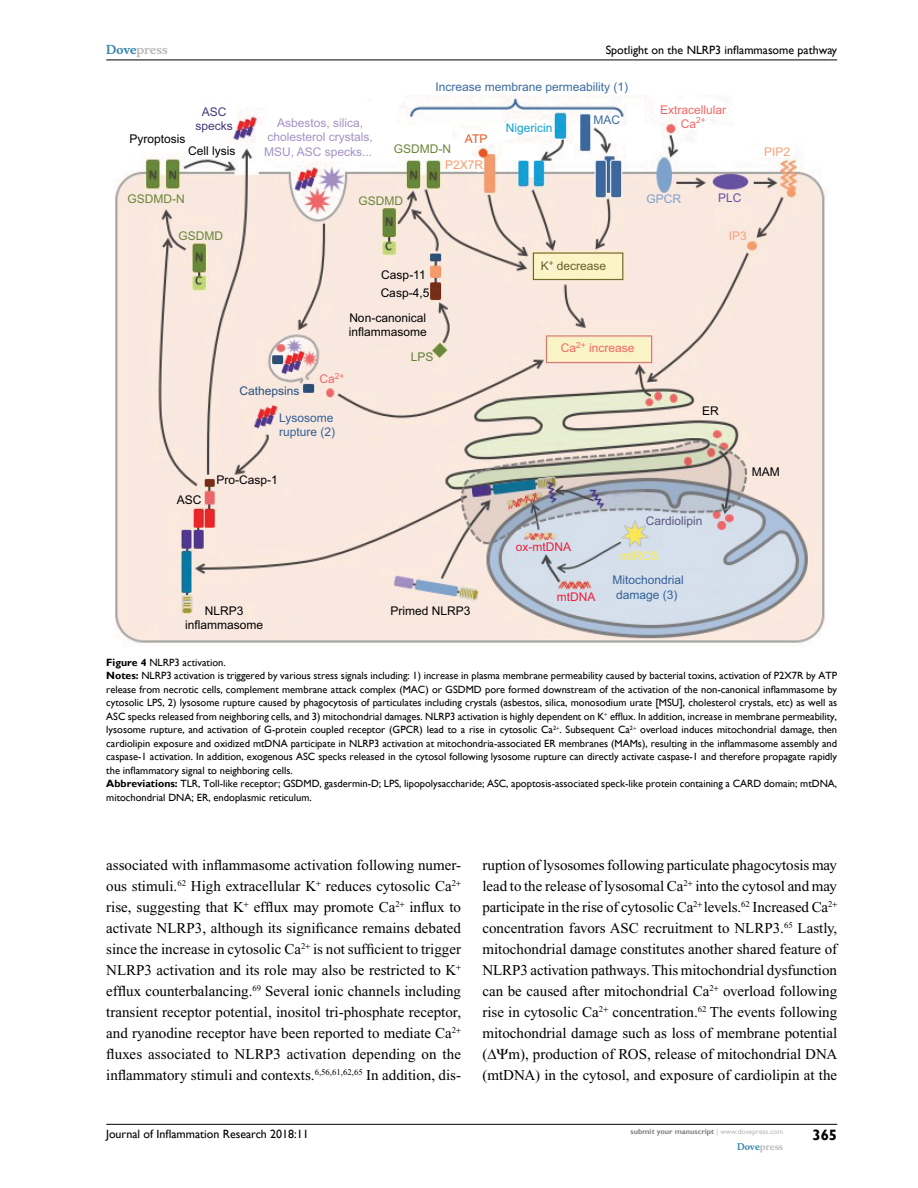
<style>
.page{position:relative;width:918px;height:1188px;background:#fff}
.page>*{position:absolute;margin:0;border:0;box-sizing:border-box;transform-origin:0 0}
.t1{font:15px/21px "Times New Roman";color:#000}
.t2{font:700 15px "Gill Sans";color:#000}
.t3{font:12px/14.4px "Arial";color:#000}
.t4{font:12px "Gill Sans";color:#000}
.t5{font:12px/14.4px "Arial";color:#a492c5;text-align:center}
.t6{font:12px/14.4px "Arial";color:#326096;text-align:center}
.t7{font:12px "Arial";color:#3c6a9e}
.t8{font:12px "Arial";color:#6c8638}
.t9{font:12px/14.4px "Arial";color:#f16767;text-align:center}
.t10{font:12px "Arial";color:#ec1f3c}
.t11{font:12px "Arial";color:#f16669}
.t12{font:12px "Arial";color:#5c5582}
.t13{font:12px "Arial";color:#6b5f27}
.t14{font:12px "Arial";color:#29507d}
.t15{font:700 12px "Musee";color:#b8babc}
.t16{font:12px/14.4px "Arial";color:#45397a;text-align:center}
.t17{font:12px "Arial";color:#0da0d6}
.t18{font:12px "Arial";color:#f6a17a}
.t19{font:12px "Arial";color:#fdec4d}
.t20{font:12px "Arial";color:#f89d6b}
.t21{font:12px "Arial";color:#7da2ce}
.t22{font:12px "Arial";color:#f16763}
.t23{font:12px "Arial";color:#e65725}
.t24{font:12px "Arial";color:#6452a2}
.t25{font:12px "Arial";color:#608139}
.t26{font:10.5px/13.5px "Gill Sans";color:#000}
.t27{font:700 9px "Musee";color:#b8babc}
.t28{font:700 7.5px "Gill Sans";color:#808285}
.s1{color:#3785ad}
.s2{font-weight:700}
.s3{font-weight:400;color:#b8babc}
</style>
<div class="page">
<hr style="left:106px;top:1124px;width:731px;height:1px;background:#000">
<hr style="left:106px;top:60px;width:731px;height:1px;background:#000">
<img style="left:115px;top:95px;width:710px;height:548px">
<p class="t15" style="left:106px;top:43px;width:63px"><span class="s1">Dove</span>press</p>
<p class="t4" style="left:606px;top:43px;width:233px">Spotlight on the NLRP3 inflammasome pathway</p>
<p class="t7" style="left:435px;top:79px;width:194px">Increase membrane permeability (1)</p>
<p class="t16" style="left:195px;top:105px;width:39px">ASC specks</p>
<p class="t5" style="left:264px;top:115px;width:110px">Asbestos, silica, cholesterol crystals,<br>MSU, ASC specks...</p>
<p class="t3" style="left:129px;top:132px;width:58px">Pyroptosis</p>
<p class="t3" style="left:188px;top:144px;width:49px">Cell lysis</p>
<p class="t8" style="left:394px;top:140px;width:59px">GSDMD-N</p>
<p class="t23" style="left:465px;top:130px;width:24px">ATP</p>
<p class="t17" style="left:506px;top:119px;width:48px">Nigericin</p>
<p class="t7" style="left:594px;top:112px;width:28px">MAC</p>
<p class="t9" style="left:660px;top:102px;width:68px">Extracellular<br>Ca<sup>2+</sup></p>
<p class="t18" style="left:764px;top:144px;width:28px">PIP2</p>
<p class="t20" style="left:445px;top:156px;width:40px">P2X7R</p>
<p class="t8" style="left:128px;top:191px;width:59px">GSDMD-N</p>
<p class="t8" style="left:178px;top:227px;width:46px">GSDMD</p>
<p class="t8" style="left:358px;top:193px;width:46px">GSDMD</p>
<p class="t3" style="left:381px;top:266px;width:50px;line-height:17.2px">Casp-11<br>Casp-4,5</p>
<p class="t3" style="left:349px;top:310px;width:80px">Non-canonical inflammasome</p>
<p class="t22" style="left:319px;top:371px;width:26px">Ca<sup>2+</sup></p>
<p class="t6" style="left:279px;top:410px;width:58px;text-align:left">Lysosome rupture (2)</p>
<p class="t14" style="left:239px;top:382px;width:62px">Cathepsins</p>
<p class="t25" style="left:411px;top:349px;width:24px">LPS</p>
<p class="t3" style="left:177px;top:493px;width:26px">ASC</p>
<p class="t3" style="left:216px;top:472px;width:63px">Pro-Casp-1</p>
<p class="t3" style="left:185px;top:603px;width:80px;text-align:center">NLRP3 inflammasome</p>
<p class="t3" style="left:390px;top:603px;width:82px">Primed NLRP3</p>
<p class="t21" style="left:647px;top:191px;width:36px">GPCR</p>
<p class="t24" style="left:718px;top:190px;width:25px">PLC</p>
<p class="t13" style="left:541px;top:258px;width:67px">K<sup>+</sup> decrease</p>
<p class="t18" style="left:729px;top:227px;width:20px">IP3</p>
<p class="t11" style="left:561px;top:340px;width:75px">Ca<sup>2+</sup> increase</p>
<p class="t3" style="left:702px;top:404px;width:18px">ER</p>
<p class="t10" style="left:516px;top:539px;width:57px">ox-mtDNA</p>
<p class="t10" style="left:557px;top:588px;width:40px">mtDNA</p>
<p class="t12" style="left:646px;top:512px;width:58px">Cardiolipin</p>
<p class="t19" style="left:620px;top:548px;width:41px">mtROS</p>
<p class="t6" style="left:612px;top:573px;width:73px">Mitochondrial damage (3)</p>
<p class="t3" style="left:752px;top:464px;width:29px">MAM</p>
<p class="t26" style="left:106px;top:656px;width:732px"><span class="s2">Figure 4</span> NLRP3 activation.<br><span class="s2">Notes:</span> NLRP3 activation is triggered by various stress signals including: 1) increase in plasma membrane permeability caused by bacterial toxins, activation of P2X7R by ATP release from necrotic cells, complement membrane attack complex (MAC) or GSDMD pore formed downstream of the activation of the non-canonical inflammasome by cytosolic LPS, 2) lysosome rupture caused by phagocytosis of particulates including crystals (asbestos, silica, monosodium urate [MSU], cholesterol crystals, etc) as well as ASC specks released from neighboring cells, and 3) mitochondrial damages. NLRP3 activation is highly dependent on K efflux. In addition, increase in membrane permeability, lysosome rupture, and activation of G-protein coupled receptor (GPCR) lead to a rise in cytosolic Ca<sup>2</sup> . Subsequent Ca<sup>2</sup> overload induces mitochondrial damage, then cardiolipin exposure and oxidized mtDNA participate in NLRP3 activation at mitochondria-associated ER membranes (MAMs), resulting in the inflammasome assembly and caspase-1 activation. In addition, exogenous ASC specks released in the cytosol following lysosome rupture can directly activate caspase-1 and therefore propagate rapidly the inflammatory signal to neighboring cells.<br><span class="s2">Abbreviations:</span> TLR, Toll-like receptor; GSDMD, gasdermin-D; LPS, lipopolysaccharide; ASC, apoptosis-associated speck-like protein containing a CARD domain; mtDNA, mitochondrial DNA; ER, endoplasmic reticulum.</p>
<p class="t1" style="left:106px;top:855px;width:356px">associated with inflammasome activation following numer&shy;ous stimuli.<sup>62</sup> High extracellular K reduces cytosolic Ca<sup>2 </sup>rise, suggesting that K efflux may promote Ca<sup>2</sup> influx to activate NLRP3, although its significance remains debated since the increase in cytosolic Ca<sup>2</sup> is not sufficient to trigger NLRP3 activation and its role may also be restricted to K efflux counterbalancing.<sup>69</sup> Several ionic channels including transient receptor potential, inositol tri-phosphate receptor, and ryanodine receptor have been reported to mediate Ca<sup>2 </sup>fluxes associated to NLRP3 activation depending on the inflammatory stimuli and contexts.<sup>6,56,61,62,65</sup> In addition, dis-</p>
<p class="t1" style="left:482px;top:855px;width:356px">ruption of lysosomes following particulate phagocytosis may lead to the release of lysosomal Ca<sup>2</sup> into the cytosol and may participate in the rise of cytosolic Ca<sup>2</sup> levels.<sup>62</sup> Increased Ca<sup>2 </sup>concentration favors ASC recruitment to NLRP3.<sup>65</sup> Lastly, mitochondrial damage constitutes another shared feature of NLRP3 activation pathways. This mitochondrial dysfunction can be caused after mitochondrial Ca<sup>2</sup> overload following rise in cytosolic Ca<sup>2</sup> concentration.<sup>62</sup> The events following mitochondrial damage such as loss of membrane potential (∆ m), production of ROS, release of mitochondrial DNA (mtDNA) in the cytosol, and exposure of cardiolipin at the</p>
<p class="t4" style="left:106px;top:1127px;width:204px">Journal of Inflammation Research 2018:11</p>
<p class="t28" style="left:631px;top:1127px;width:154px">submit your manuscript <span class="s3">| www.dovepress.com</span></p>
<p class="t27" style="left:737px;top:1141px;width:48px"><span class="s1">Dove</span>press</p>
<h1 class="t2" style="left:812px;top:1126px;width:26px">365</h1>
</div>
